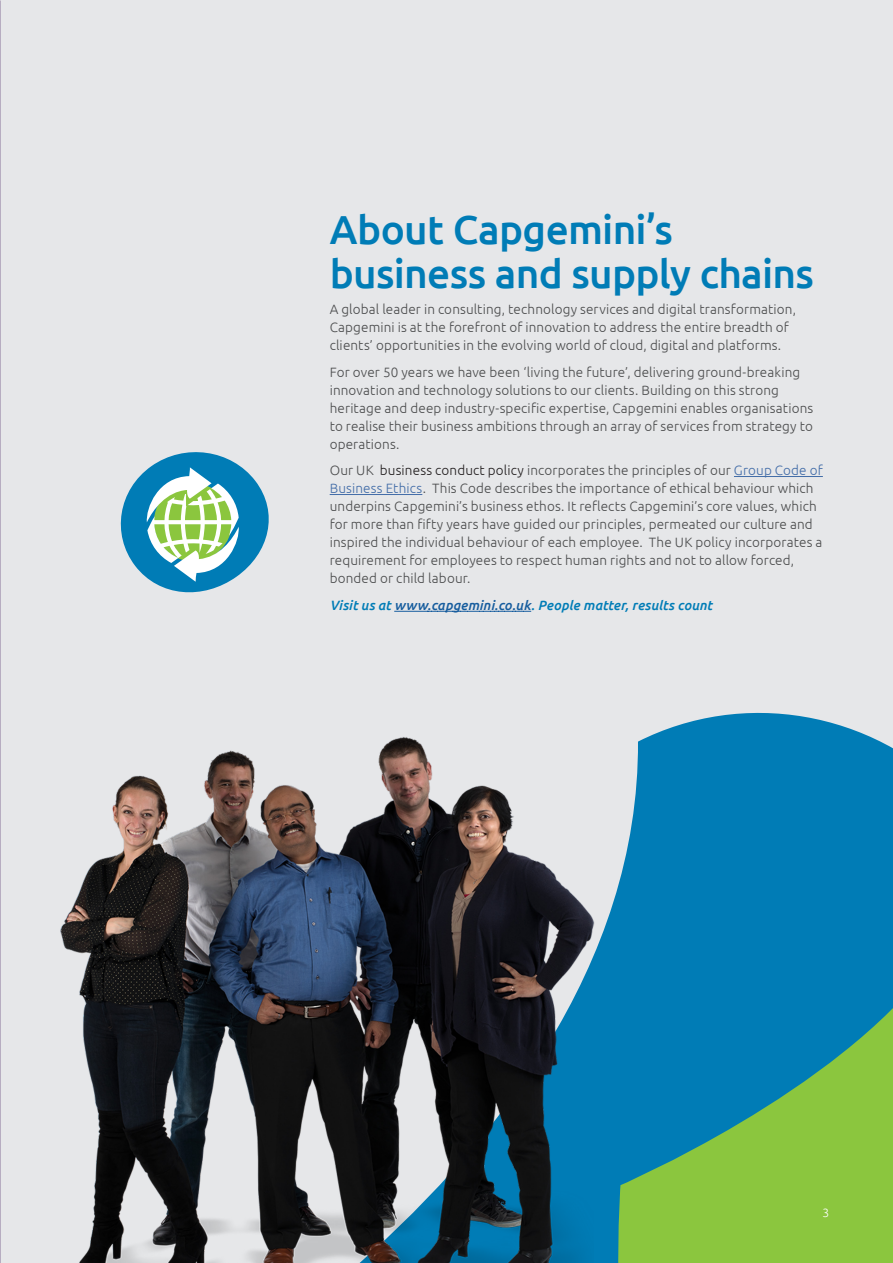
<style>
.page{position:relative;width:893px;height:1263px;background:#e6e7e9}
.page>*{position:absolute;margin:0;border:0;box-sizing:border-box;transform-origin:0 0}
.chapter-title1{font:500 40.5px/43.5px "Ubuntu";letter-spacing:-.02em;color:#007cb6}
.Body-1{font:300 13.5px/18px "Ubuntu";letter-spacing:.01em;color:#4b4c4d}
.Body-1-2{font:italic 500 13.5px "Ubuntu";letter-spacing:.01em;color:#007cb6}
.footer-rightNumber{font:300 12px "Ubuntu";color:#fff}
.s1{color:#231f20}
.s2{color:#436da8}
.s3{color:#175d9e}
</style>
<div class="page">
<svg style="left:120px;top:452px;width:149px;height:141px"></svg>
<svg style="left:643px;top:712px;width:232px;height:27px;fill:#007cb6"></svg>
<img style="left:60px;top:737px;width:548px;height:526px">
<hr style="left:394px;top:611px;width:137px;height:1px;background:#175d9e">
<hr style="left:330px;top:494px;width:92px;height:1px;background:#436da8">
<hr style="left:734px;top:476px;width:89px;height:1px;background:#436da8">
<svg style="left:608px;top:739px;width:285px;height:524px;background:#2d9394"></svg>
<p class="chapter-title1" style="left:330px;top:206px;width:486px">About Capgemini’s business and supply chains</p>
<p class="Body-1" style="left:330px;top:300px;width:468px">A global leader in consulting, technology services and digital transformation,<br>Capgemini is at the forefront of innovation to address the entire breadth of clients’ opportunities in the evolving world of cloud, digital and platforms.</p>
<p class="Body-1" style="left:330px;top:362px;width:485px">For over 50 years we have been ‘living the future’, delivering ground-breaking innovation and technology solutions to our clients. Building on this strong heritage and deep industry-specific expertise, Capgemini enables organisations to realise their business ambitions through an array of services from strategy to operations.</p>
<p class="Body-1" style="left:330px;top:461px;width:495px">Our UK <span class="s1">business conduct policy</span> incorporates the principles of our <span class="s2">Group Code of Business Ethics</span>. This Code describes the importance of ethical behaviour which underpins Capgemini’s business ethos. It reflects Capgemini’s core values, which for more than fifty years have guided our principles, permeated our culture and inspired the individual behaviour of each employee. The UK policy incorporates a requirement for employees to respect human rights and not to allow forced, bonded or child labour.</p>
<p class="Body-1-2" style="left:330px;top:596px;width:384px">Visit us at <span class="s3">www.capgemini.co.uk</span>. People matter, results count</p>
<p class="footer-rightNumber" style="left:822px;top:1205px;width:8px">3</p>
</div>
